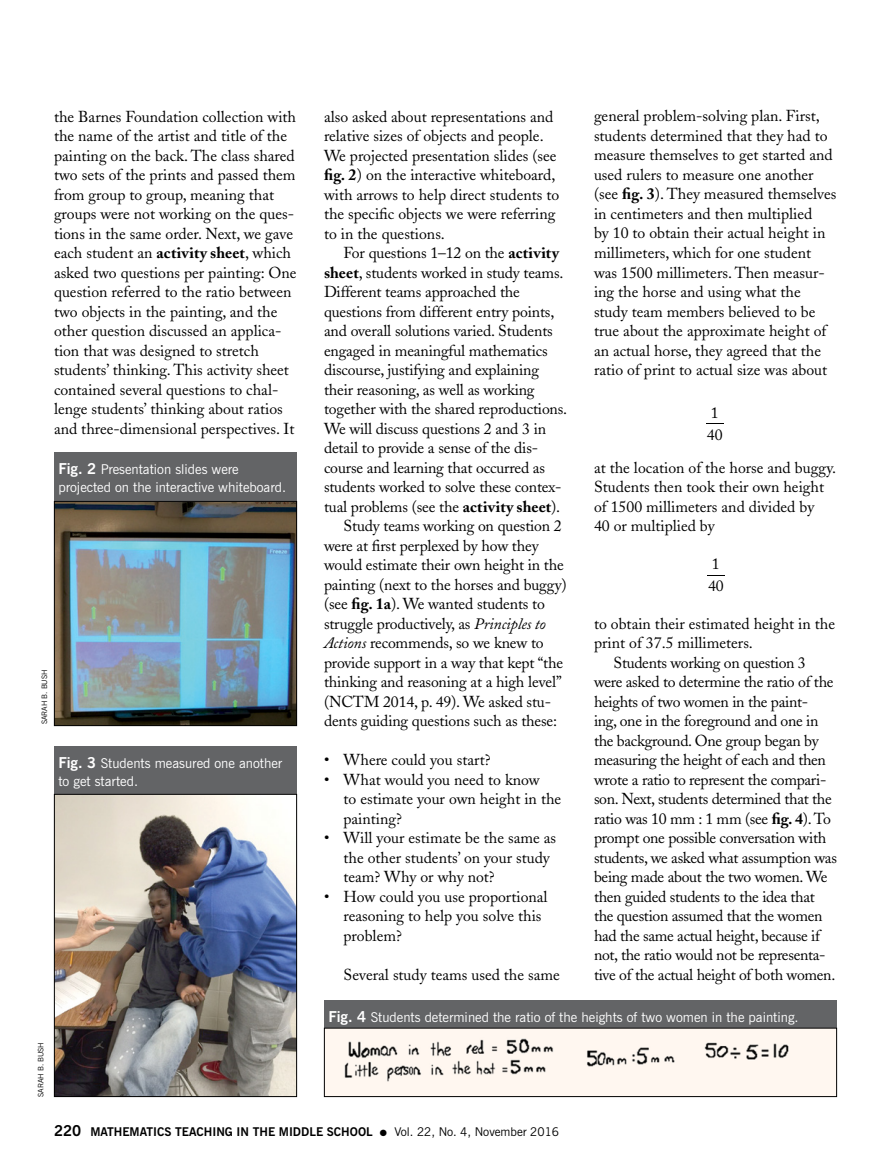
<style>
.page{position:relative;width:891px;height:1175px;background:#fff}
.page>*{position:absolute;margin:0;border:0;box-sizing:border-box;transform-origin:0 0}
.t1{font:15.75px/19.5px "Adobe Caslon";color:#000}
.t2{font:15.75px "Adobe Caslon";letter-spacing:-.02em;color:#000}
.t3{font:15.6px/22px "Adobe Caslon";letter-spacing:-.005em;color:#000}
.t4{font:italic 15.6px "Adobe Caslon";color:#000}
.t5{font:13.5px/18px "News Gothic BT";color:#fff}
.t6{font:700 12px "News Gothic BT";color:#000}
.t7{font:7.5px "News Gothic BT";color:#000}
.s1{font-weight:700}
.s2{font-style:italic}
.s3{font-weight:700;font-size:15px}
.s4{font-size:15px}
.s5{font-weight:400}
</style>
<div class="page">
<svg style="left:706px;top:423px;width:18px;height:1px"></svg>
<div style="left:324px;top:999px;width:513px;height:32px;background:#636466"></div>
<div style="left:324px;top:1028px;width:513px;height:68px;background:#fff7f0"></div>
<img style="left:344px;top:1038px;width:445px;height:44px">
<div style="left:54px;top:452px;width:243px;height:50px;background:#636466"></div>
<img style="left:56px;top:503px;width:239px;height:221px">
<div style="left:54px;top:501px;width:243px;height:225px;border:1px solid #000"></div>
<div style="left:54px;top:746px;width:243px;height:49px;background:#636466"></div>
<img style="left:56px;top:796px;width:239px;height:298px">
<div style="left:54px;top:794px;width:243px;height:302px;border:1px solid #000"></div>
<p class="t1" style="left:594px;top:107px;width:244px">general problem-solving plan. First, students determined that they had to measure themselves to get started and used rulers to measure one another (see <span class="s1">fig. 3</span>). They measured themselves in centimeters and then multiplied<br>by 10 to obtain their actual height in millimeters, which for one student was 1500 millimeters. Then measur&shy;ing the horse and using what the study team members believed to be true about the approximate height of an actual horse, they agreed that the ratio of print to actual size was about</p>
<p class="t1" style="left:54px;top:107px;width:244px">the Barnes Foundation collection with the name of the artist and title of the painting on the back. The class shared two sets of the prints and passed them from group to group, meaning that groups were not working on the ques&shy;tions in the same order. Next, we gave each student an <span class="s1">activity sheet</span>, which asked two questions per painting: One question referred to the ratio between two objects in the painting, and the other question discussed an applica&shy;tion that was designed to stretch students’ thinking. This activity sheet contained several questions to chal&shy;lenge students’ thinking about ratios and three-dimensional perspectives. It</p>
<p class="t1" style="left:324px;top:107px;width:237px">also asked about representations and relative sizes of objects and people.<br>We projected presentation slides (see <span class="s1">fig. 2</span>) on the interactive whiteboard, with arrows to help direct students to the specific objects we were referring to in the questions.</p>
<p class="t1" style="left:344px;top:243px;width:217px">For questions 1–12 on the <span class="s1">activity</span></p>
<p class="t1" style="left:324px;top:263px;width:241px"><span class="s1">sheet</span>, students worked in study teams.</p>
<p class="t1" style="left:324px;top:282px;width:198px">Different teams approached the</p>
<p class="t1" style="left:324px;top:302px;width:232px">questions from different entry points,</p>
<p class="t1" style="left:324px;top:321px;width:230px">and overall solutions varied. Students</p>
<p class="t1" style="left:324px;top:341px;width:225px">engaged in meaningful mathematics</p>
<p class="t1" style="left:324px;top:360px;width:217px">discourse, justifying and explaining</p>
<p class="t1" style="left:324px;top:380px;width:212px">their reasoning, as well as working</p>
<p class="t1" style="left:324px;top:399px;width:245px">together with the shared reproductions.</p>
<p class="t1" style="left:324px;top:419px;width:224px">We will discuss questions 2 and 3 in</p>
<p class="t1" style="left:324px;top:438px;width:216px">detail to provide a sense of the dis-</p>
<p class="t1" style="left:324px;top:458px;width:223px">course and learning that occurred as</p>
<p class="t1" style="left:324px;top:477px;width:239px">students worked to solve these contex-</p>
<p class="t1" style="left:324px;top:497px;width:238px">tual problems (see the <span class="s1">activity sheet</span>).</p>
<p class="t1" style="left:344px;top:516px;width:220px">Study teams working on question 2</p>
<p class="t1" style="left:324px;top:536px;width:216px">were at first perplexed by how they</p>
<p class="t1" style="left:324px;top:555px;width:241px">would estimate their own height in the</p>
<p class="t1" style="left:324px;top:575px;width:244px">painting (next to the horses and buggy)</p>
<p class="t1" style="left:324px;top:594px;width:222px">(see <span class="s1">fig. 1a</span>). We wanted students to</p>
<p class="t1" style="left:324px;top:614px;width:223px">struggle productively, as <span class="s2">Principles to</span></p>
<p class="t1" style="left:324px;top:633px;width:221px"><span class="s2">Actions</span> recommends, so we knew to</p>
<p class="t1" style="left:324px;top:653px;width:241px">provide support in a way that kept “the</p>
<p class="t1" style="left:324px;top:672px;width:239px">thinking and reasoning at a high level”</p>
<p class="t1" style="left:324px;top:692px;width:229px">(NCTM 2014, p. 49). We asked stu-</p>
<p class="t1" style="left:324px;top:711px;width:235px">dents guiding questions such as these:</p>
<p class="t1" style="left:324px;top:750px;width:168px">• Where could you start?</p>
<p class="t1" style="left:344px;top:770px;width:219px;text-indent:-19px">• What would you need to know<br>to estimate your own height in the painting?</p>
<p class="t1" style="left:344px;top:828px;width:214px;text-indent:-19px">• Will your estimate be the same as the other students’ on your study team? Why or why not?</p>
<p class="t1" style="left:344px;top:887px;width:206px;text-indent:-19px">• How could you use proportional reasoning to help you solve this problem?</p>
<p class="t1" style="left:344px;top:965px;width:218px">Several study teams used the same</p>
<p class="t3" style="left:806px;top:337px;width:9px">1<br>4</p>
<p class="t3" style="left:707px;top:401px;width:17px">1<br>40</p>
<p class="t3" style="left:711px;top:466px;width:9px">1</p>
<p class="t1" style="left:594px;top:458px;width:244px">at the location of the horse and buggy.<br>Students then took their own height of 1500 millimeters and divided by<br>40 or multiplied by</p>
<p class="t5" style="left:58px;top:460px;width:229px"><span class="s3">Fig. 2</span> Presentation slides were projected on the interactive whiteboard.</p>
<p class="t3" style="left:731px;top:498px;width:69px">4 or also as</p>
<p class="t3" style="left:807px;top:488px;width:9px">1<br>4</p>
<p class="t4" style="left:707px;top:500px;width:9px">x</p>
<p class="t3" style="left:708px;top:553px;width:17px">1<br>40</p>
<p class="t3" style="left:708px;top:618px;width:17px">1<br>40</p>
<p class="t1" style="left:594px;top:614px;width:243px">to obtain their estimated height in the</p>
<p class="t1" style="left:594px;top:633px;width:160px">print of 37.5 millimeters.</p>
<p class="t2" style="left:613px;top:653px;width:194px">Students working on question 3</p>
<p class="t2" style="left:594px;top:672px;width:241px">were asked to determine the ratio of the</p>
<p class="t2" style="left:594px;top:692px;width:216px">heights of two women in the paint-</p>
<p class="t2" style="left:594px;top:711px;width:226px">ing, one in the foreground and one in</p>
<p class="t2" style="left:594px;top:731px;width:226px">the background. One group began by</p>
<p class="t2" style="left:594px;top:750px;width:234px">measuring the height of each and then</p>
<p class="t2" style="left:594px;top:770px;width:234px">wrote a ratio to represent the compari-</p>
<p class="t2" style="left:594px;top:789px;width:239px">son. Next, students determined that the</p>
<p class="t2" style="left:594px;top:809px;width:238px">ratio was 10 mm : 1 mm (see <span class="s1">fig. 4</span>). To</p>
<p class="t2" style="left:594px;top:828px;width:234px">prompt one possible conversation with</p>
<p class="t2" style="left:594px;top:848px;width:244px">students, we asked what assumption was</p>
<p class="t2" style="left:594px;top:867px;width:235px">being made about the two women. We</p>
<p class="t2" style="left:594px;top:887px;width:222px">then guided students to the idea that</p>
<p class="t2" style="left:594px;top:906px;width:230px">the question assumed that the women</p>
<p class="t2" style="left:594px;top:926px;width:227px">had the same actual height, because if</p>
<p class="t2" style="left:594px;top:945px;width:233px">not, the ratio would not be representa-</p>
<p class="t2" style="left:594px;top:965px;width:243px">tive of the actual height of both women.</p>
<p class="t5" style="left:328px;top:1007px;width:472px"><span class="s3">Fig. 4</span> Students determined the ratio of the heights of two women in the painting.</p>
<p class="t7" style="left:40px;top:724px;width:56px;rotate:-90deg">SARAH B. BUSH</p>
<p class="t5" style="left:58px;top:754px;width:225px"><span class="s3">Fig. 3</span> Students measured one another to get started.</p>
<p class="t7" style="left:36px;top:1096px;width:56px;rotate:-90deg">SARAH B. BUSH</p>
<p class="t6" style="left:54px;top:1124px;width:507px"><span class="s4">220</span> MATHEMATICS TEACHING IN THE MIDDLE SCHOOL ● <span class="s5">Vol. 22, No. 4, November 2016</span></p>
</div>
